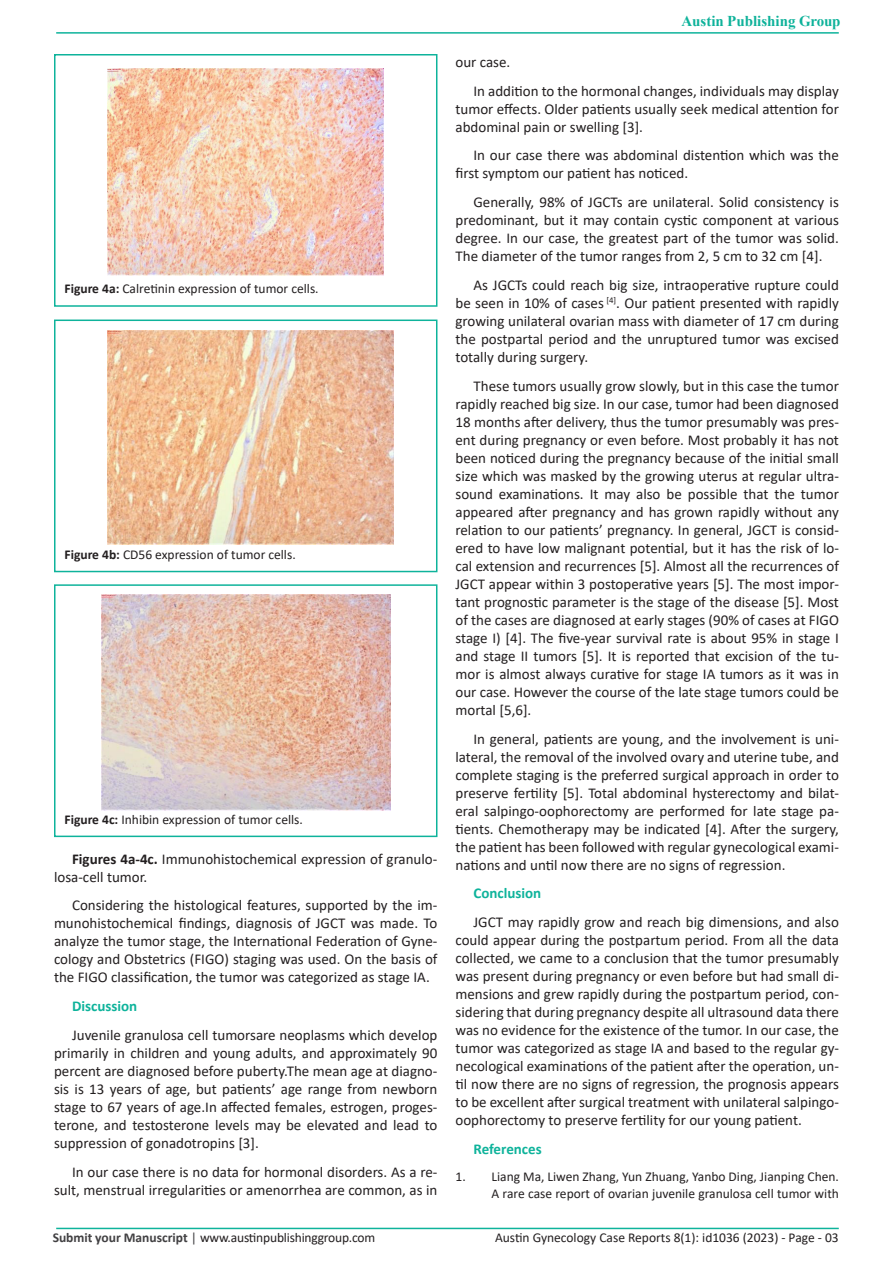
<style>
.page{position:relative;width:893px;height:1263px;background:#fff}
.page>*{position:absolute;margin:0;border:0;box-sizing:border-box;transform-origin:0 0}
.t1{font:15px/18px "Calibri";color:#231f20;text-align:justify}
.t2{font:700 15px "Calibri";color:#0eb39b}
.t3{font:700 15px "Times New Roman";color:#0eb29a}
.t4{font:13.5px/16.5px "Calibri";color:#231f20;text-align:right}
.s1{font-weight:700}
.s2{font-weight:700;color:#414042}
.s3{color:#414042}
.s4{color:#0eb39b}
</style>
<div class="page">
<hr style="left:56px;top:32px;width:783px;height:2px;background:#0eb39b">
<hr style="left:56px;top:1228px;width:783px;height:1px;background:#0eb39b">
<div style="left:54px;top:54px;width:383px;height:253px;border:2px solid #0eb39b"></div>
<div style="left:54px;top:320px;width:383px;height:252px;border:2px solid #0eb39b"></div>
<div style="left:54px;top:584px;width:383px;height:253px;border:2px solid #0eb39b"></div>
<img style="left:108px;top:68px;width:276px;height:208px">
<img style="left:108px;top:330px;width:285px;height:214px">
<img style="left:101px;top:594px;width:289px;height:217px">
<p class="t4" style="left:64px;top:280px;width:256px"><span class="s1">Figure 4a:</span> Calretinin expression of tumor cells.</p>
<p class="t4" style="left:64px;top:546px;width:233px"><span class="s1">Figure 4b:</span> CD56 expression of tumor cells.</p>
<p class="t4" style="left:64px;top:811px;width:240px"><span class="s1">Figure 4c:</span> Inhibin expression of tumor cells.</p>
<p class="t1" style="left:54px;top:849px;width:385px;text-indent:18px"><span class="s1">Figures 4a-4c.</span> Immunohistochemical expression of granulo&shy;losa-cell tumor.</p>
<p class="t1" style="left:54px;top:896px;width:385px;text-indent:18px">Considering the histological features, supported by the im&shy;munohistochemical findings, diagnosis of JGCT was made. To analyze the tumor stage, the International Federation of Gyne&shy;cology and Obstetrics (FIGO) staging was used. On the basis of the FIGO classification, the tumor was categorized as stage IA.</p>
<p class="t2" style="left:72px;top:996px;width:67px">Discussion</p>
<p class="t1" style="left:54px;top:1026px;width:385px;text-indent:18px">Juvenile granulosa cell tumorsare neoplasms which develop primarily in children and young adults, and approximately 90 percent are diagnosed before puberty.The mean age at diagno&shy;sis is 13 years of age, but patients’ age range from newborn stage to 67 years of age.In affected females, estrogen, proges&shy;terone, and testosterone levels may be elevated and lead to suppression of gonadotropins [3].</p>
<p class="t1" style="left:54px;top:1162px;width:385px;text-align:right">In our case there is no data for hormonal disorders. As a re&shy;sult, menstrual irregularities or amenorrhea are common, as in</p>
<p class="t4" style="left:53px;top:1228px;width:324px"><span class="s2">Submit your Manuscript</span> <span class="s3">|</span> www.austinpublishinggroup.com</p>
<p class="t3" style="left:681px;top:10px;width:161px"><span class="s4">A</span>ustin Publishing Group</p>
<p class="t1" style="left:455px;top:52px;width:56px">our case.</p>
<p class="t1" style="left:455px;top:81px;width:385px;text-indent:18px">In addition to the hormonal changes, individuals may display tumor effects. Older patients usually seek medical attention for abdominal pain or swelling [3].</p>
<p class="t1" style="left:455px;top:146px;width:385px;text-indent:18px">In our case there was abdominal distention which was the first symptom our patient has noticed.</p>
<p class="t1" style="left:455px;top:193px;width:385px;text-indent:18px">Generally, 98% of JGCTs are unilateral. Solid consistency is predominant, but it may contain cystic component at various degree. In our case, the greatest part of the tumor was solid.<br>The diameter of the tumor ranges from 2, 5 cm to 32 cm [4].</p>
<p class="t1" style="left:455px;top:276px;width:385px;text-indent:18px">As JGCTs could reach big size, intraoperative rupture could be seen in 10% of cases <sup>[4]</sup>. Our patient presented with rapidly growing unilateral ovarian mass with diameter of 17 cm during the postpartal period and the unruptured tumor was excised totally during surgery.</p>
<p class="t1" style="left:455px;top:376px;width:385px;text-indent:18px">These tumors usually grow slowly, but in this case the tumor rapidly reached big size. In our case, tumor had been diagnosed 18 months after delivery, thus the tumor presumably was pres&shy;ent during pregnancy or even before. Most probably it has not been noticed during the pregnancy because of the initial small size which was masked by the growing uterus at regular ultra&shy;sound examinations. It may also be possible that the tumor appeared after pregnancy and has grown rapidly without any relation to our patients’ pregnancy. In general, JGCT is consid&shy;ered to have low malignant potential, but it has the risk of lo&shy;cal extension and recurrences [5]. Almost all the recurrences of JGCT appear within 3 postoperative years [5]. The most impor&shy;tant prognostic parameter is the stage of the disease [5]. Most of the cases are diagnosed at early stages (90% of cases at FIGO stage I) [4]. The five-year survival rate is about 95% in stage I and stage II tumors [5]. It is reported that excision of the tu&shy;mor is almost always curative for stage IA tumors as it was in our case. However the course of the late stage tumors could be mortal [5,6].</p>
<p class="t1" style="left:455px;top:729px;width:385px;text-indent:18px">In general, patients are young, and the involvement is uni&shy;lateral, the removal of the involved ovary and uterine tube, and complete staging is the preferred surgical approach in order to preserve fertility [5]. Total abdominal hysterectomy and bilat&shy;eral salpingo-oophorectomy are performed for late stage pa&shy;tients. Chemotherapy may be indicated [4]. After the surgery, the patient has been followed with regular gynecological exami&shy;nations and until now there are no signs of regression.</p>
<p class="t2" style="left:473px;top:883px;width:69px">Conclusion</p>
<p class="t1" style="left:455px;top:913px;width:385px;text-indent:18px">JGCT may rapidly grow and reach big dimensions, and also could appear during the postpartum period. From all the data collected, we came to a conclusion that the tumor presumably was present during pregnancy or even before but had small di&shy;mensions and grew rapidly during the postpartum period, con&shy;sidering that during pregnancy despite all ultrasound data there was no evidence for the existence of the tumor. In our case, the tumor was categorized as stage IA and based to the regular gy&shy;necological examinations of the patient after the operation, un&shy;til now there are no signs of regression, the prognosis appears to be excellent after surgical treatment with unilateral salpingo&shy;oophorectomy to preserve fertility for our young patient.</p>
<p class="t2" style="left:473px;top:1138px;width:70px">References</p>
<p class="t4" style="left:455px;top:1168px;width:385px">1. Liang Ma, Liwen Zhang, Yun Zhuang, Yanbo Ding, Jianping Chen.<br>A rare case report of ovarian juvenile granulosa cell tumor with</p>
<p class="t4" style="left:495px;top:1229px;width:345px">Austin Gynecology Case Reports 8(1): id1036 (2023) - Page - 03</p>
</div>
